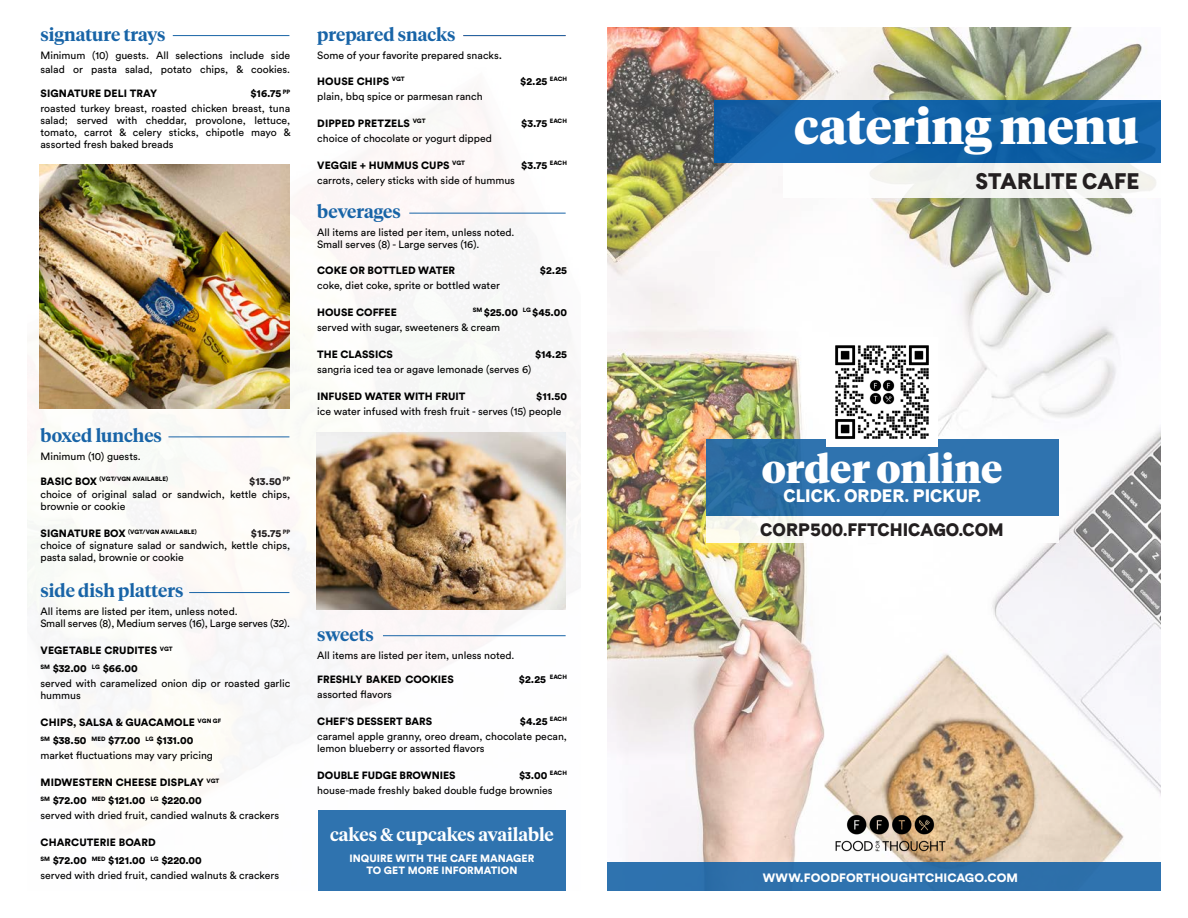
<style>
.page{position:relative;width:1188px;height:918px;background:#fff}
.page>*{position:absolute;margin:0;border:0;box-sizing:border-box;transform-origin:0 0}
.t1{font:900 48px "Tiempos Headline";color:#fff}
.t2{font:900 39px "Tiempos Headline";color:#fff}
.t3{font:900 22.5px "Cadiz Trial";color:#231f20}
.t4{font:600 18px "Tiempos Headline";color:#1864a7}
.t5{font:600 18px "Tiempos Headline";color:#fff}
.t6{font:900 18px "Cadiz Trial";color:#231f20}
.t7{font:900 18px "Cadiz Trial";color:#fff}
.t8{font:900 12px "Circular Std";letter-spacing:.01em;color:#fff}
.t9{font:10.5px/12px "Circular Std";color:#000}
.t10{font:900 10.5px "Circular Std";color:#000}
.t11{font:900 10.5px/12.6px "Circular Std";color:#fff;text-align:center}
.t12{font:900 10.5px "Circular Std";letter-spacing:.005em;color:#231f20}
.t13{font:900 6.15px "Circular Std";letter-spacing:.01em;color:#000}
.s1{font-size:10.5px}
.s2{font-size:12px}
.s3{font-weight:900}
</style>
<div class="page">
<img style="left:608px;top:27px;width:553px;height:836px">
<img style="left:818px;top:801px;width:145px;height:62px">
<img style="left:39px;top:35px;width:527px;height:602px">
<div style="left:608px;top:863px;width:553px;height:28px;background:#2e72ae"></div>
<div style="left:715px;top:100px;width:446px;height:63px;background:#1161a5"></div>
<svg style="left:784px;top:163px;width:377px;height:35px;fill:#f4f5f1"></svg>
<div style="left:706px;top:439px;width:352px;height:77px;background:linear-gradient(to right,#296ca3,#3176b3)"></div>
<hr style="left:173px;top:35px;width:116px;height:1px;background:#1864a7">
<img style="left:316px;top:432px;width:250px;height:178px">
<hr style="left:463px;top:35px;width:103px;height:1px;background:#1864a7">
<hr style="left:409px;top:213px;width:157px;height:1px;background:#1864a7">
<hr style="left:383px;top:635px;width:183px;height:1px;background:#1864a7">
<hr style="left:168px;top:437px;width:121px;height:1px;background:#1864a7">
<hr style="left:189px;top:592px;width:100px;height:1px;background:#1864a7">
<div style="left:318px;top:810px;width:248px;height:81px;background:#2f73af"></div>
<div style="left:706px;top:516px;width:352px;height:27px;background:linear-gradient(to right,#f9f9f1,#fff)"></div>
<img style="left:827px;top:337px;width:110px;height:109px">
<p class="t4" style="left:40px;top:22px;width:127px">signature trays</p>
<p class="t9" style="left:40px;top:49px;width:251px;line-height:13.5px">Minimum (10) guests. All selections include side salad or pasta salad, potato chips, &amp; cookies.</p>
<p class="t10" style="left:41px;top:87px;width:118px">SIGNATURE DELI TRAY</p>
<p class="t10" style="left:250px;top:87px;width:41px">$16.75 <sup>PP</sup></p>
<p class="t9" style="left:40px;top:102px;width:252px;text-align:justify">roasted turkey breast, roasted chicken breast, tuna salad; served with cheddar, provolone, lettuce, tomato, carrot &amp; celery sticks, chipotle mayo &amp; assorted fresh baked breads</p>
<p class="t4" style="left:40px;top:423px;width:123px">boxed lunches</p>
<p class="t9" style="left:40px;top:450px;width:102px">Minimum (10) guests.</p>
<p class="t13" style="left:41px;top:475px;width:129px"><span class="s1">BASIC BOX</span> (VGT/VGN AVAILABLE)</p>
<p class="t12" style="left:249px;top:474px;width:42px">$13.50 <sup>PP</sup></p>
<p class="t9" style="left:40px;top:488px;width:251px">choice of original salad or sandwich, kettle chips, brownie or cookie</p>
<p class="t13" style="left:41px;top:527px;width:158px"><span class="s1">SIGNATURE BOX</span> (VGT/VGN AVAILABLE)</p>
<p class="t12" style="left:251px;top:526px;width:41px">$15.75 <sup>PP</sup></p>
<p class="t9" style="left:40px;top:539px;width:251px">choice of signature salad or sandwich, kettle chips, pasta salad, brownie or cookie</p>
<p class="t4" style="left:40px;top:579px;width:144px">side dish platters</p>
<p class="t9" style="left:40px;top:606px;width:199px">All items are listed per item, unless noted.</p>
<p class="t9" style="left:40px;top:618px;width:251px">Small serves (8), Medium serves (16), Large serves (32).</p>
<p class="t10" style="left:41px;top:643px;width:134px">VEGETABLE CRUDITES <sup>VGT</sup></p>
<p class="t10" style="left:40px;top:661px;width:99px"><sup>SM</sup> $32.00 <sup>LG</sup> $66.00</p>
<p class="t9" style="left:40px;top:677px;width:251px">served with caramelized onion dip or roasted garlic hummus</p>
<p class="t10" style="left:41px;top:715px;width:182px">CHIPS, SALSA &amp; GUACAMOLE <sup>VGN</sup> <sup>GF</sup></p>
<p class="t10" style="left:40px;top:733px;width:154px"><sup>SM</sup> $38.50 <sup>MED</sup> $77.00 <sup>LG</sup> $131.00</p>
<p class="t9" style="left:41px;top:749px;width:174px">market fluctuations may vary pricing</p>
<p class="t10" style="left:41px;top:775px;width:180px">MIDWESTERN CHEESE DISPLAY <sup>VGT</sup></p>
<p class="t10" style="left:40px;top:793px;width:163px"><sup>SM</sup> $72.00 <sup>MED</sup> $121.00 <sup>LG</sup> $220.00</p>
<p class="t9" style="left:41px;top:809px;width:240px">served with dried fruit, candied walnuts &amp; crackers</p>
<p class="t10" style="left:41px;top:835px;width:117px">CHARCUTERIE BOARD</p>
<p class="t10" style="left:40px;top:853px;width:163px"><sup>SM</sup> $72.00 <sup>MED</sup> $121.00 <sup>LG</sup> $220.00</p>
<p class="t9" style="left:41px;top:869px;width:240px">served with dried fruit, candied walnuts &amp; crackers</p>
<p class="t4" style="left:317px;top:22px;width:140px">prepared snacks</p>
<p class="t9" style="left:317px;top:49px;width:186px">Some of your favorite prepared snacks<span class="s2">.</span></p>
<p class="t10" style="left:317px;top:74px;width:89px">HOUSE CHIPS <sup>VGT</sup></p>
<p class="t10" style="left:520px;top:74px;width:48px">$2.25 <sup>EACH</sup></p>
<p class="t9" style="left:317px;top:90px;width:167px">plain, bbq spice or parmesan ranch</p>
<p class="t10" style="left:317px;top:116px;width:110px">DIPPED PRETZELS <sup>VGT</sup></p>
<p class="t10" style="left:521px;top:116px;width:47px">$3.75 <sup>EACH</sup></p>
<p class="t9" style="left:317px;top:132px;width:176px">choice of chocolate or yogurt dipped</p>
<p class="t10" style="left:317px;top:158px;width:149px">VEGGIE + HUMMUS CUPS <sup>VGT</sup></p>
<p class="t10" style="left:521px;top:158px;width:47px">$3.75 <sup>EACH</sup></p>
<p class="t9" style="left:317px;top:174px;width:199px">carrots, celery sticks with side of hummus</p>
<h3 class="t4" style="left:317px;top:199px;width:85px">beverages</h3>
<p class="t9" style="left:317px;top:226px;width:199px">All items are listed per item, unless noted.<br>Small serves (8) - Large serves (16).</p>
<p class="t10" style="left:317px;top:263px;width:139px">COKE OR BOTTLED WATER</p>
<p class="t10" style="left:540px;top:263px;width:29px">$2.25</p>
<p class="t9" style="left:317px;top:279px;width:184px">coke, diet coke, sprite or bottled water</p>
<p class="t10" style="left:317px;top:305px;width:81px">HOUSE COFFEE</p>
<p class="t10" style="left:473px;top:305px;width:96px"><sup>SM</sup> $25.00 <sup>LG</sup> $45.00</p>
<p class="t9" style="left:317px;top:321px;width:185px">served with sugar, sweeteners &amp; cream</p>
<p class="t10" style="left:317px;top:347px;width:77px">THE CLASSICS</p>
<p class="t10" style="left:535px;top:347px;width:33px">$14.25</p>
<p class="t9" style="left:317px;top:363px;width:216px">sangria iced tea or agave lemonade (serves 6)</p>
<p class="t10" style="left:317px;top:389px;width:150px">INFUSED WATER WITH FRUIT</p>
<p class="t10" style="left:536px;top:389px;width:32px">$11.50</p>
<p class="t9" style="left:317px;top:405px;width:246px">ice water infused with fresh fruit - serves (15) people</p>
<p class="t4" style="left:317px;top:622px;width:58px">sweets</p>
<p class="t9" style="left:317px;top:649px;width:199px">All items are listed per item, unless noted.</p>
<p class="t10" style="left:317px;top:672px;width:138px">FRESHLY BAKED COOKIES</p>
<p class="t10" style="left:519px;top:672px;width:50px">$2.25 <sup>EACH</sup></p>
<p class="t9" style="left:317px;top:688px;width:76px">assorted flavors</p>
<p class="t10" style="left:317px;top:714px;width:117px">CHEF’S DESSERT BARS</p>
<p class="t9" style="left:317px;top:713px;width:251px;line-height:15px;text-align:right"><span class="s3">$4.25</span> <sup>EACH<br></sup>caramel apple granny, oreo dream, chocolate pecan,</p>
<p class="t9" style="left:317px;top:742px;width:169px">lemon blueberry or assorted flavors</p>
<p class="t10" style="left:317px;top:768px;width:140px">DOUBLE FUDGE BROWNIES</p>
<p class="t10" style="left:519px;top:768px;width:49px">$3.00 <sup>EACH</sup></p>
<p class="t9" style="left:317px;top:784px;width:237px">house-made freshly baked double fudge brownies</p>
<h3 class="t5" style="left:330px;top:822px;width:225px">cakes &amp; cupcakes available</h3>
<p class="t11" style="left:350px;top:851px;width:186px">INQUIRE WITH THE CAFE MANAGER<br>TO GET MORE INFORMATION</p>
<p class="t1" style="left:794px;top:94px;width:346px">catering menu</p>
<p class="t3" style="left:976px;top:172px;width:165px">STARLITE CAFE</p>
<p class="t2" style="left:762px;top:442px;width:242px">order online</p>
<p class="t7" style="left:783px;top:489px;width:199px">CLICK. ORDER. PICKUP.</p>
<p class="t6" style="left:760px;top:522px;width:245px">CORP500.FFTCHICAGO.COM</p>
<p class="t8" style="left:763px;top:870px;width:257px">WWW.FOODFORTHOUGHTCHICAGO.COM</p>
</div>
